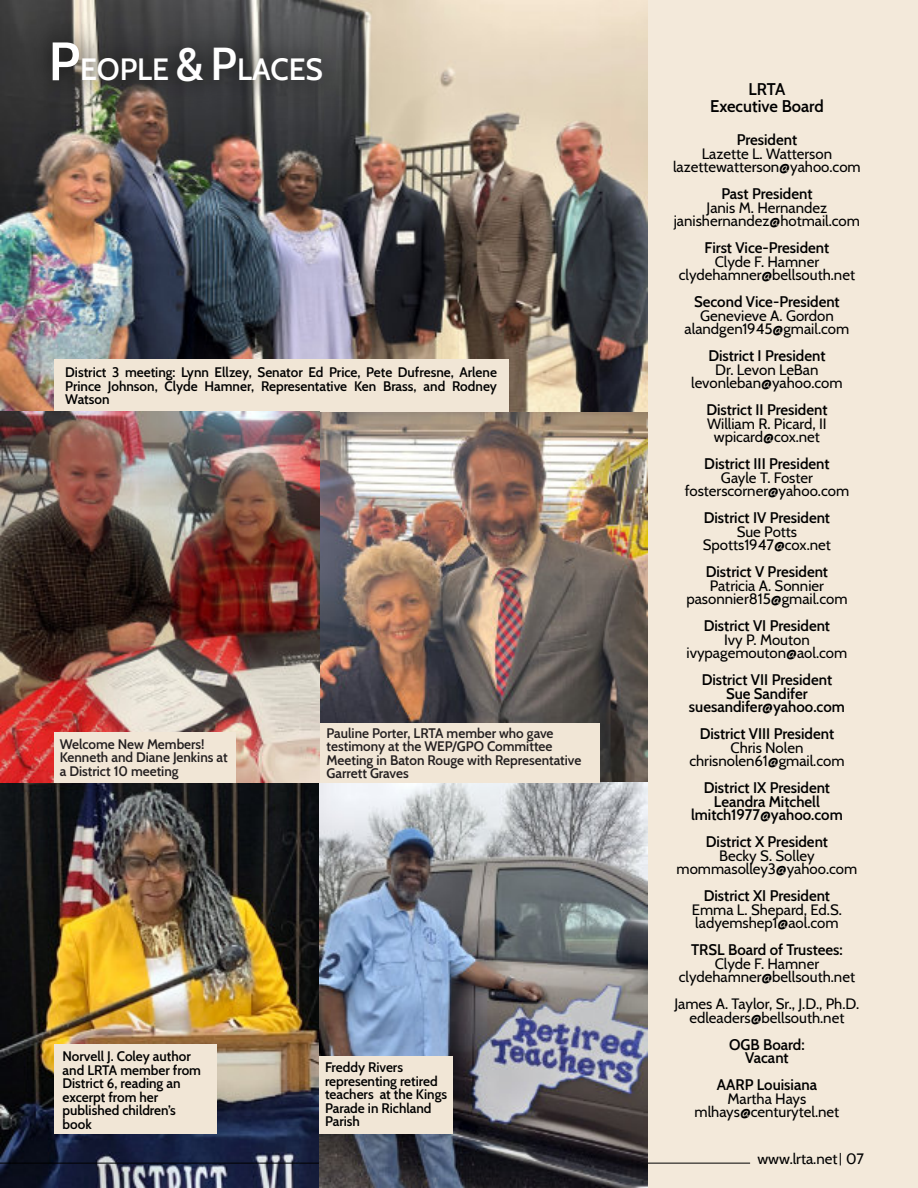
<style>
.page{position:relative;width:918px;height:1188px;background:#f3e9da}
.page>*{position:absolute;margin:0;border:0;box-sizing:border-box;transform-origin:0 0}
.t1{font:600 30px "Cabin";color:#fff}
.t2{font:600 16.5px/16.5px "Cabin";color:#000;text-align:center}
.t3{font:15px/13.5px "Cabin";color:#000;text-align:center}
.t4{font:600 15px/13.5px "Cabin";color:#000;text-align:center}
.t5{font:600 13.5px/13.5px "Cabin";color:#000}
.t6{font:600 13.5px/13.5px "Cabin";color:#231f20}
.s1{font-size:54px}
.s2{font-size:45px}
</style>
<div class="page">
<img style="left:0;top:783px;width:320px;height:405px">
<svg style="left:840px;top:1153px;width:1px;height:12px"></svg>
<hr style="left:0;top:1163px;width:750px;height:1px;background:#000">
<img style="left:320px;top:412px;width:327px;height:371px">
<img style="left:0;top:0;width:647px;height:412px">
<img style="left:320px;top:783px;width:327px;height:405px">
<div style="left:320px;top:1056px;width:133px;height:78px;background:#f1e6d6"></div>
<div style="left:54px;top:1044px;width:162px;height:90px;background:#f1e6d6"></div>
<div style="left:314px;top:723px;width:286px;height:60px;background:#f1e6d6"></div>
<div style="left:54px;top:360px;width:454px;height:52px;background:#f1e6d6"></div>
<img style="left:0;top:412px;width:320px;height:371px">
<div style="left:54px;top:732px;width:181px;height:51px;background:#f1e6d6"></div>
<img style="left:20px;top:11px;width:331px;height:101px">
<h1 class="t1" style="left:48px;top:51px;width:276px"><span class="s1">P</span>EOPLE <span class="s2">&amp;P</span>LACES</h1>
<p class="t5" style="left:65px;top:365px;width:433px;text-align:justify">District 3 meeting: Lynn Ellzey, Senator Ed Price, Pete Dufresne, Arlene Prince Johnson, Clyde Hamner, Representative Ken Brass, and Rodney Watson</p>
<p class="t6" style="left:60px;top:737px;width:169px">Welcome New Members!<br>Kenneth and Diane Jenkins at a District 10 meeting</p>
<p class="t6" style="left:327px;top:726px;width:256px">Pauline Porter, LRTA member who gave testimony at the WEP/GPO Committee<br>Meeting in Baton Rouge with Representative<br>Garrett Graves</p>
<p class="t5" style="left:63px;top:1050px;width:140px">Norvell J. Coley author and LRTA member from<br>District 6, reading an excerpt from her published children’s book</p>
<p class="t5" style="left:325px;top:1061px;width:124px">Freddy Rivers representing retired teachers at the Kings<br>Parade in Richland<br>Parish</p>
<p class="t2" style="left:710px;top:81px;width:115px">LRTA<br>Executive Board</p>
<p class="t4" style="left:737px;top:133px;width:62px">President</p>
<p class="t3" style="left:673px;top:147px;width:189px">Lazette L. Watterson lazettewatterson@yahoo.com</p>
<p class="t4" style="left:721px;top:187px;width:93px">Past President</p>
<p class="t3" style="left:674px;top:201px;width:188px">Janis M. Hernandez janishernandez@hotmail.com</p>
<p class="t4" style="left:705px;top:241px;width:126px">First Vice-President</p>
<p class="t3" style="left:679px;top:255px;width:178px">Clyde F. Hamner clydehamner@bellsouth.net</p>
<p class="t4" style="left:694px;top:295px;width:147px">Second Vice-President</p>
<p class="t3" style="left:685px;top:309px;width:166px">Genevieve A. Gordon alandgen1945@gmail.com</p>
<p class="t4" style="left:708px;top:349px;width:119px">District I President</p>
<p class="t3" style="left:691px;top:363px;width:153px">Dr. Levon LeBan levonleban@yahoo.com</p>
<p class="t4" style="left:706px;top:403px;width:123px">District II President</p>
<p class="t3" style="left:707px;top:417px;width:121px">William R. Picard, II wpicard@cox.net</p>
<p class="t4" style="left:704px;top:457px;width:127px">District III President</p>
<p class="t3" style="left:685px;top:471px;width:166px">Gayle T. Foster fosterscorner@yahoo.com</p>
<p class="t4" style="left:704px;top:511px;width:128px">District IV President</p>
<p class="t3" style="left:703px;top:525px;width:130px">Sue Potts<br>Spotts1947@cox.net</p>
<p class="t4" style="left:706px;top:565px;width:124px">District V President</p>
<p class="t3" style="left:686px;top:579px;width:163px">Patricia A. Sonnier pasonnier815@gmail.com</p>
<p class="t4" style="left:704px;top:619px;width:128px">District VI President</p>
<p class="t3" style="left:687px;top:633px;width:162px">Ivy P. Mouton ivypagemouton@aol.com</p>
<p class="t4" style="left:689px;top:673px;width:157px">District VII President<br>Sue Sandifer suesandifer@yahoo.com</p>
<p class="t4" style="left:700px;top:727px;width:136px">District VIII President</p>
<p class="t3" style="left:689px;top:741px;width:157px">Chris Nolen chrisnolen61@gmail.com</p>
<p class="t4" style="left:691px;top:781px;width:153px">District IX President<br>Leandra Mitchell lmitch1977@yahoo.com</p>
<p class="t4" style="left:706px;top:835px;width:124px">District X President</p>
<p class="t3" style="left:677px;top:849px;width:182px">Becky S. Solley mommasolley3@yahoo.com</p>
<p class="t4" style="left:704px;top:889px;width:128px">District XI President</p>
<p class="t3" style="left:692px;top:903px;width:151px;text-align:left">Emma L. Shepard, Ed.S. ladyemshep1@aol.com</p>
<p class="t4" style="left:691px;top:943px;width:153px">TRSL Board of Trustees:</p>
<p class="t3" style="left:679px;top:957px;width:178px">Clyde F. Hamner clydehamner@bellsouth.net</p>
<p class="t3" style="left:674px;top:997px;width:186px">James A. Taylor, Sr., J.D., Ph.D. edleaders@bellsouth.net</p>
<p class="t4" style="left:729px;top:1038px;width:77px">OGB Board:<br>Vacant</p>
<p class="t4" style="left:717px;top:1078px;width:102px">AARP Louisiana</p>
<p class="t3" style="left:695px;top:1092px;width:146px">Martha Hays mlhays@centurytel.net</p>
<p class="t3" style="left:757px;top:1152px;width:108px">www.lrta.net 07</p>
</div>
